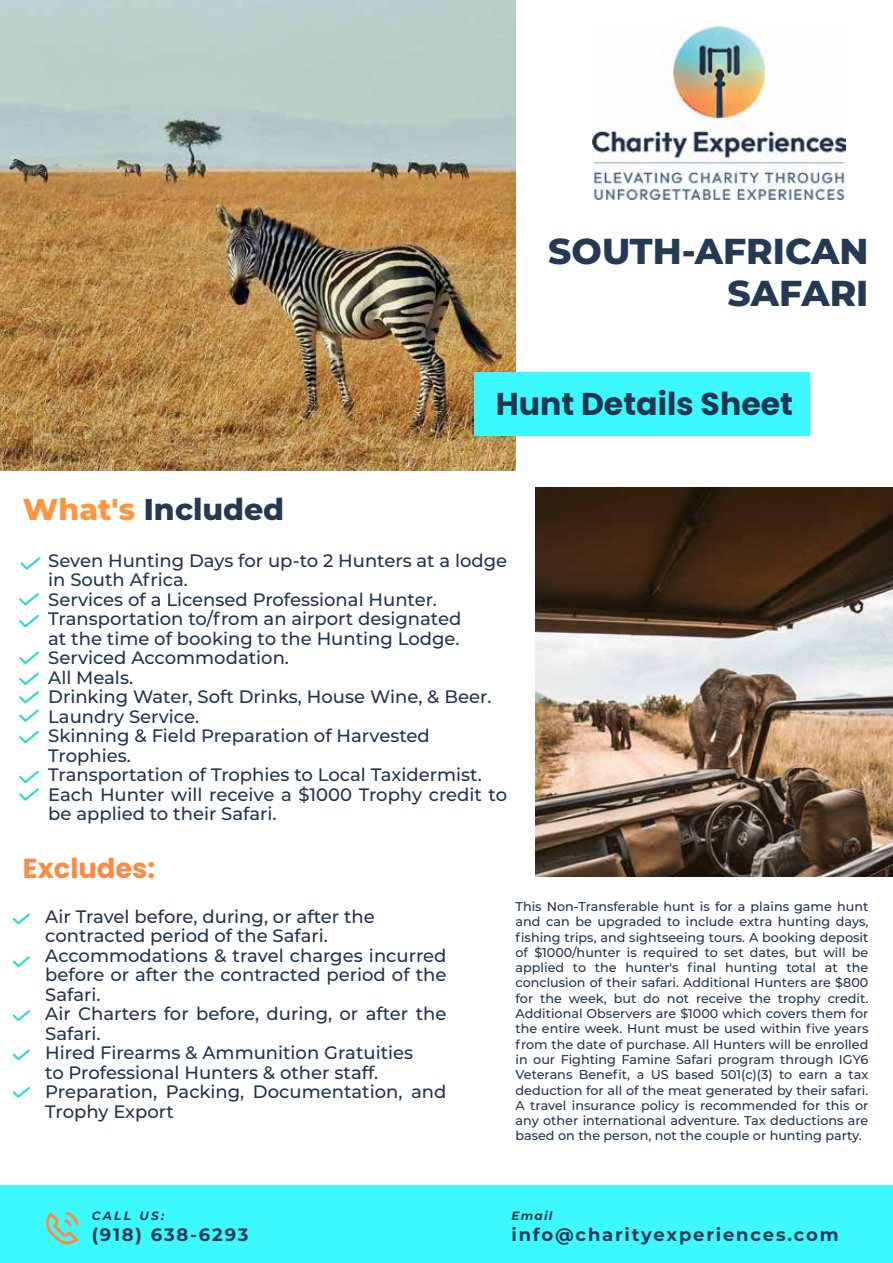
<style>
.page{position:relative;width:893px;height:1263px;background:#fff}
.page>*{position:absolute;margin:0;border:0;box-sizing:border-box;transform-origin:0 0}
.t1{font:800 36px/42px "Montserrat";color:#243954;text-align:right}
.t2{font:700 31.5px "Poppins";color:#223651}
.t3{font:800 30px "Montserrat";color:#243954}
.t4{font:700 27.45px "Poppins";color:#fd8943}
.t5{font:500 18px/19.5px "Montserrat";color:#20354f}
.t6{font:700 18px "Montserrat";letter-spacing:.1em;color:#253a55}
.t7{font:500 12.75px/15.3px "Montserrat";color:#20354f;text-align:justify}
.t8{font:italic 700 12px "Montserrat";letter-spacing:.145em;color:#253a55}
.s1{color:#ff9541}
</style>
<div class="page">
<img style="left:593px;top:26px;width:253px;height:174px">
<svg style="left:20px;top:557px;width:21px;height:13px"></svg>
<svg style="left:19px;top:593px;width:20px;height:13px"></svg>
<svg style="left:19px;top:615px;width:20px;height:13px"></svg>
<svg style="left:19px;top:651px;width:20px;height:93px"></svg>
<svg style="left:19px;top:770px;width:20px;height:31px"></svg>
<svg style="left:13px;top:913px;width:17px;height:12px"></svg>
<svg style="left:12px;top:956px;width:18px;height:12px"></svg>
<svg style="left:12px;top:1010px;width:18px;height:12px"></svg>
<svg style="left:13px;top:1049px;width:17px;height:12px"></svg>
<svg style="left:12px;top:1087px;width:18px;height:11px"></svg>
<div style="left:0;top:1186px;width:893px;height:77px;background:#3bf9fd"></div>
<svg style="left:46px;top:1211px;width:33px;height:34px"></svg>
<img style="left:0;top:0;width:515px;height:470px">
<div style="left:474px;top:372px;width:335px;height:63px;background:#3bf9fd"></div>
<img style="left:535px;top:488px;width:358px;height:389px">
<h1 class="t1" style="left:548px;top:229px;width:322px">SOUTH-AFRICAN<br>SAFARI</h1>
<h2 class="t2" style="left:496px;top:386px;width:299px">Hunt Details Sheet</h2>
<h3 class="t3" style="left:23px;top:487px;width:263px"><span class="s1">What's</span> Included</h3>
<p class="t5" style="left:48px;top:550px;width:460px">Seven Hunting Days for up-to 2 Hunters at a lodge in South Africa.<br>Services of a Licensed Professional Hunter.<br>Transportation to/from an airport designated<br>at the time of booking to the Hunting Lodge.<br>Serviced Accommodation.<br>All Meals.<br>Drinking Water, Soft Drinks, House Wine, &amp; Beer.<br>Laundry Service.<br>Skinning &amp; Field Preparation of Harvested Trophies.<br>Transportation of Trophies to Local Taxidermist.<br>Each Hunter will receive a $1000 Trophy credit to be applied to their Safari.</p>
<h3 class="t4" style="left:23px;top:853px;width:134px">Excludes:</h3>
<p class="t5" style="left:45px;top:906px;width:403px">Air Travel before, during, or after the contracted period of the Safari.<br>Accommodations &amp; travel charges incurred before or after the contracted period of the<br>Safari.<br>Air Charters for before, during, or after the<br>Safari.<br>Hired Firearms &amp; Ammunition Gratuities<br>to Professional Hunters &amp; other staff.<br>Preparation, Packing, Documentation, and<br>Trophy Export</p>
<p class="t8" style="left:92px;top:1206px;width:74px">CALL US:</p>
<h3 class="t6" style="left:92px;top:1222px;width:158px">(918) 638-6293</h3>
<p class="t7" style="left:515px;top:898px;width:354px">This Non-Transferable hunt is for a plains game hunt and can be upgraded to include extra hunting days, fishing trips, and sightseeing tours. A booking deposit of $1000/hunter is required to set dates, but will be applied to the hunter's final hunting total at the conclusion of their safari. Additional Hunters are $800 for the week, but do not receive the trophy credit.<br>Additional Observers are $1000 which covers them for the entire week. Hunt must be used within five years from the date of purchase. All Hunters will be enrolled in our Fighting Famine Safari program through IGY6<br>Veterans Benefit, a US based 501(c)(3) to earn a tax deduction for all of the meat generated by their safari.<br>A travel insurance policy is recommended for this or any other international adventure. Tax deductions are based on the person, not the couple or hunting party.</p>
<p class="t8" style="left:511px;top:1206px;width:43px">Email</p>
<h3 class="t6" style="left:511px;top:1222px;width:329px">info@charityexperiences.com</h3>
</div>
